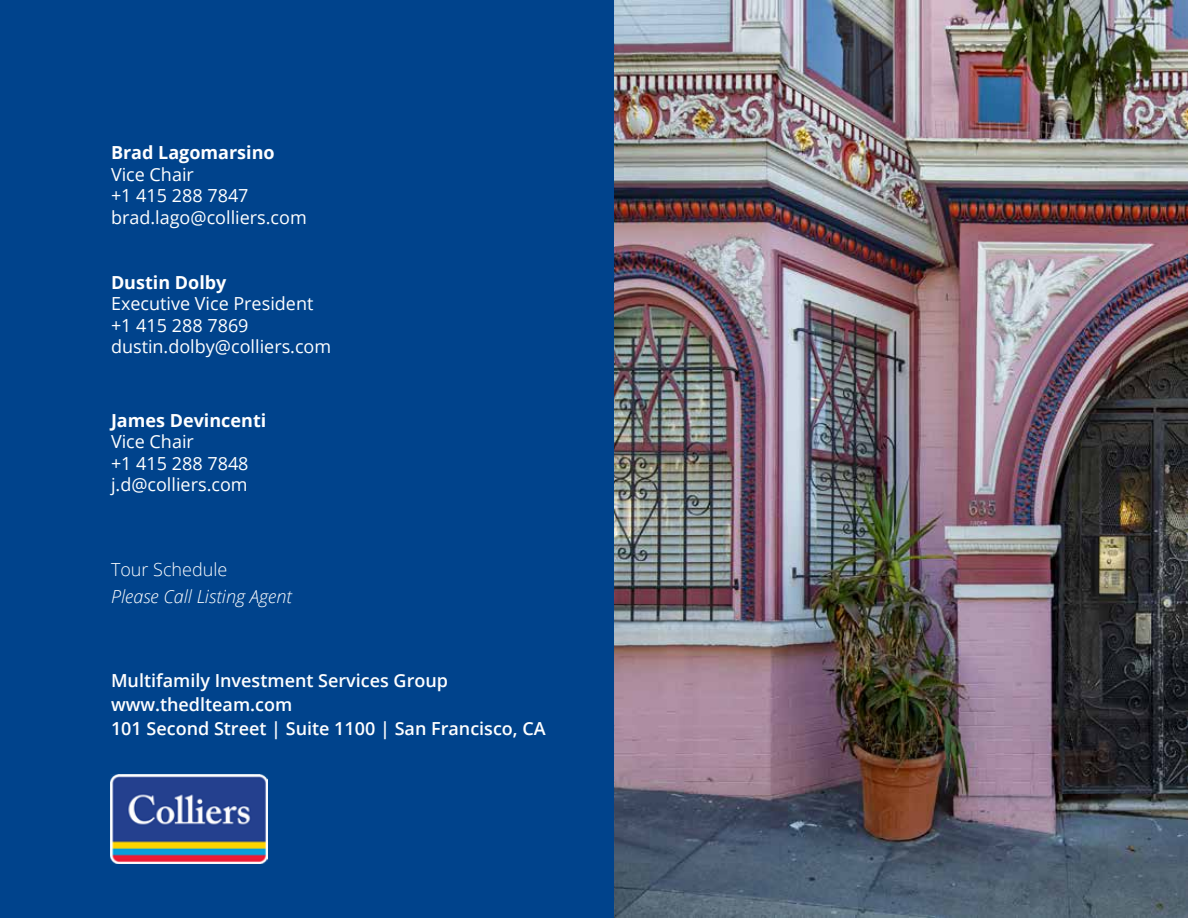
<style>
.page{position:relative;width:1188px;height:918px;background:#fff}
.page>*{position:absolute;margin:0;border:0;box-sizing:border-box;transform-origin:0 0}
.t1{font:18px/21.6px "Open Sans";color:#fff}
.t2{font:600 18px/24px "Open Sans";color:#fff}
.t3{font:700 18px "Open Sans";color:#fff}
.t4{font:italic 300 18px "Open Sans";color:#fff}
.t5{font:300 18px "Open Sans";color:#fff}
</style>
<div class="page">
<img style="left:614px;top:0;width:574px;height:918px">
<div style="left:0;top:0;width:614px;height:918px;background:#00438c"></div>
<img style="left:111px;top:774px;width:157px;height:90px">
<p class="t3" style="left:111px;top:140px;width:165px">Brad Lagomarsino</p>
<p class="t1" style="left:111px;top:163px;width:197px">Vice Chair<br>+1 415 288 7847 brad.lago@colliers.com</p>
<p class="t3" style="left:111px;top:269px;width:117px">Dustin Dolby</p>
<p class="t1" style="left:111px;top:292px;width:222px">Executive Vice President +1 415 288 7869 dustin.dolby@colliers.com</p>
<p class="t3" style="left:111px;top:407px;width:157px">James Devincenti</p>
<p class="t1" style="left:111px;top:430px;width:139px">Vice Chair<br>+1 415 288 7848 j.d@colliers.com</p>
<p class="t5" style="left:111px;top:557px;width:118px">Tour Schedule</p>
<p class="t4" style="left:111px;top:584px;width:182px">Please Call Listing Agent</p>
<p class="t2" style="left:111px;top:669px;width:436px">Multifamily Investment Services Group www.thedlteam.com<br>101 Second Street | Suite 1100 | San Francisco, CA</p>
</div>
